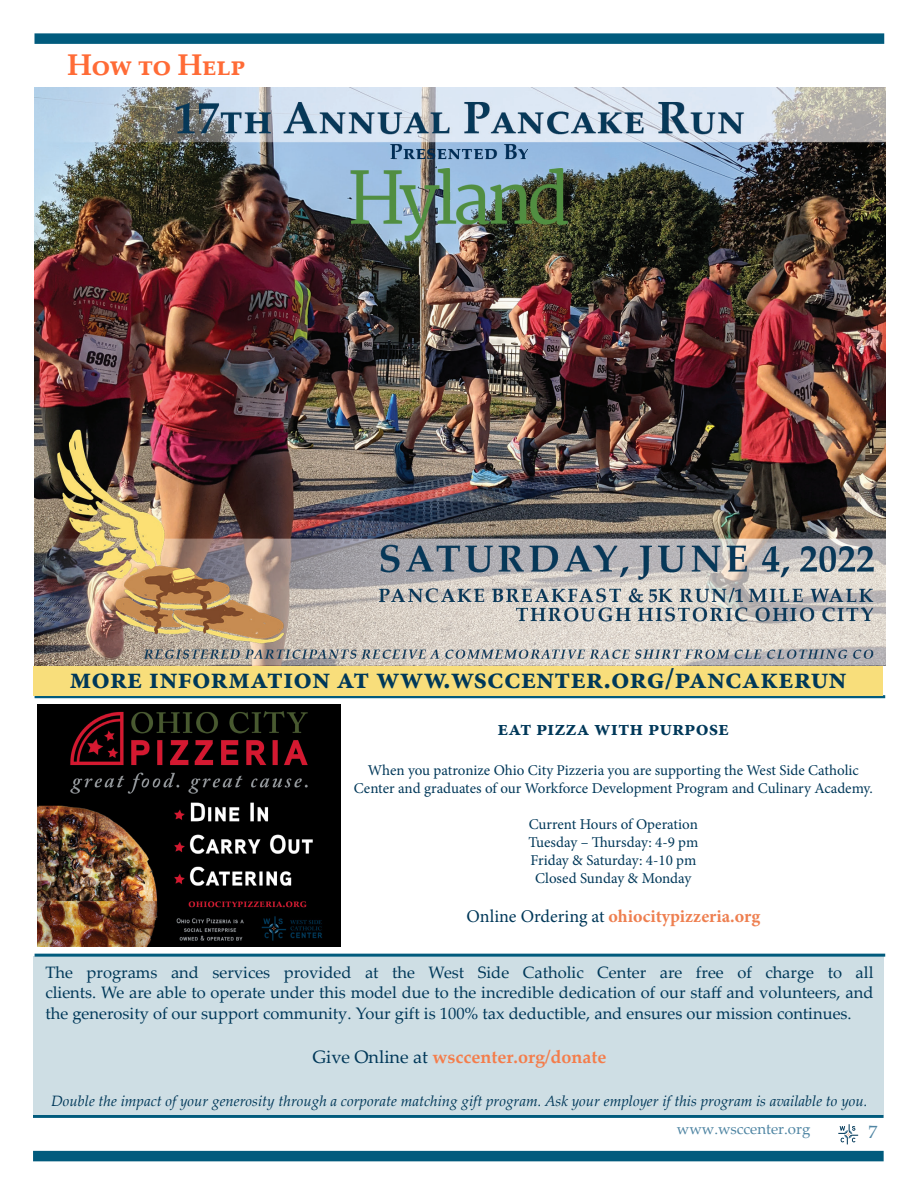
<style>
.page{position:relative;width:918px;height:1188px;background:#fff}
.page>*{position:absolute;margin:0;border:0;box-sizing:border-box;transform-origin:0 0}
.t1{font:700 30px "Minion Pro";color:#003859}
.t2{font:700 30px "Palatino Linotype";color:#ff6b36}
.t3{font:700 21px "Minion Pro";color:#003859}
.t4{font:700 18px "Minion Pro";color:#ee7f50}
.t5{font:700 18px "Palatino Linotype";color:#f47d4b}
.t6{font:18px "Palatino Linotype";color:#4f85a3}
.t7{font:16.5px/19.8px "Palatino Linotype";color:#003859}
.t8{font:15px/18px "Minion Pro";color:#003859;text-align:center}
.t9{font:italic 15px "Palatino Linotype";color:#003859}
.t10{font:15px "Palatino Linotype";color:#4f85a3}
.s1{font-weight:400;color:#003859}
</style>
<div class="page">
<img style="left:35px;top:87px;width:850px;height:579px">
<div style="left:33px;top:1151px;width:851px;height:10px;background:#015b7d"></div>
<hr style="left:33px;top:1115px;width:851px;height:3px;background:#015b7d">
<div style="left:34px;top:33px;width:850px;height:11px;background:#015b7d"></div>
<svg style="left:838px;top:1124px;width:20px;height:20px"></svg>
<div style="left:33px;top:957px;width:850px;height:158px;background:#cedee4"></div>
<hr style="left:35px;top:695px;width:850px;height:3px;background:#015b7d">
<div style="left:33px;top:666px;width:850px;height:29px;background:#f8de7b"></div>
<img style="left:351px;top:134px;width:216px;height:119px">
<hr style="left:35px;top:954px;width:850px;height:3px;background:#015b7d">
<img style="left:38px;top:705px;width:302px;height:242px">
<p class="t2" style="left:67px;top:44px;width:180px">How to Help</p>
<p class="t1" style="left:69px;top:657px;width:779px">more information at www.wsccenter.org/pancakerun</p>
<p class="t3" style="left:498px;top:714px;width:233px">eat pizza with purpose</p>
<p class="t8" style="left:354px;top:761px;width:521px">When you patronize Ohio City Pizzeria you are supporting the West Side Catholic<br>Center and graduates of our Workforce Development Program and Culinary Academy.</p>
<p class="t8" style="left:529px;top:815px;width:171px">Current Hours of Operation</p>
<p class="t8" style="left:528px;top:833px;width:171px">Tuesday – Thursday: 4-9 pm</p>
<p class="t8" style="left:530px;top:851px;width:167px">Friday &amp; Saturday: 4-10 pm</p>
<p class="t8" style="left:535px;top:869px;width:158px">Closed Sunday &amp; Monday</p>
<p class="t4" style="left:466px;top:904px;width:295px"><span class="s1">Online Ordering at</span> ohiocitypizzeria.org</p>
<p class="t7" style="left:45px;top:962px;width:830px">The programs and services provided at the West Side Catholic Center are free of charge to all clients. We are able to operate under this model due to the incredible dedication of our staff and volunteers, and</p>
<p class="t7" style="left:45px;top:1003px;width:808px">the generosity of our support community. Your gift is 100% tax deductible, and ensures our mission continues.</p>
<p class="t5" style="left:313px;top:1044px;width:295px"><span class="s1">Give Online at</span> wsccenter.org/donate</p>
<p class="t9" style="left:51px;top:1090px;width:818px">Double the impact of your generosity through a corporate matching gift program. Ask your employer if this program is available to you.</p>
<p class="t10" style="left:677px;top:1119px;width:135px">www.wsccenter.org</p>
<p class="t6" style="left:868px;top:1119px;width:10px">7</p>
</div>
